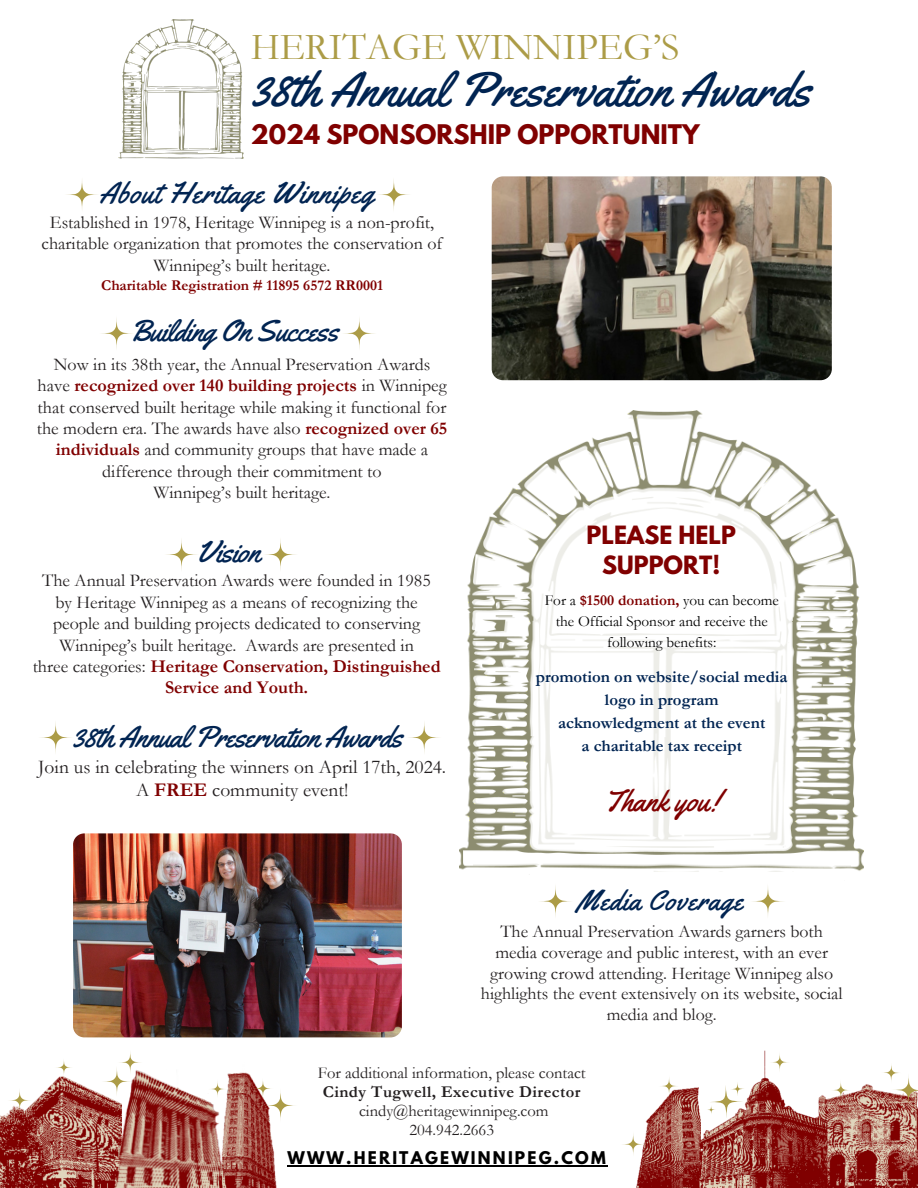
<style>
.page{position:relative;width:918px;height:1188px;background:#fff}
.page>*{position:absolute;margin:0;border:0;box-sizing:border-box;transform-origin:0 0}
.t1{font:48.6px "Yellowtail";color:#012452}
.t2{font:38.4px "Garamond";color:#ac9c47}
.t3{font:30.15px "Yellowtail";color:#800000}
.t4{font:30px "Yellowtail";letter-spacing:-.015em;color:#012452}
.t5{font:30px "Yellowtail";letter-spacing:.03em;color:#012452}
.t6{font:28.35px "Yellowtail";letter-spacing:.03em;color:#012452}
.t7{font:700 24px "League Spartan";color:#800000}
.t8{font:700 22.35px/30.3px "League Spartan";color:#800000;text-align:center}
.t9{font:19.5px/22.5px "Garamond";color:#231f20;text-align:center}
.t10{font:18px/21.3px "Garamond";color:#231f20;text-align:center}
.t11{font:17.85px/20.5px "Garamond";color:#231f20;text-align:center}
.t12{font:700 16.65px "Garamond";color:#012452}
.t13{font:16.5px "Garamond";color:#231f20}
.t14{font:700 16.5px "Garamond";letter-spacing:.025em;color:#231f20}
.t15{font:700 15.45px "League Spartan";letter-spacing:.14em;color:#000}
.t16{font:15.15px "Garamond";color:#000}
.t17{font:700 15px "Garamond";color:#800000}
.s1{font-weight:700;color:#800000}
</style>
<div class="page">
<img style="left:492px;top:176px;width:339px;height:204px;border-radius:11px">
<img style="left:73px;top:833px;width:329px;height:204px;border-radius:11px">
<svg style="left:66px;top:180px;width:32px;height:29px"></svg>
<svg style="left:378px;top:179px;width:31px;height:31px"></svg>
<svg style="left:101px;top:318px;width:31px;height:31px"></svg>
<svg style="left:344px;top:318px;width:31px;height:31px"></svg>
<hr style="left:287px;top:1165px;width:321px;height:1px;background:#000">
<svg style="left:166px;top:539px;width:31px;height:31px"></svg>
<svg style="left:265px;top:539px;width:31px;height:31px"></svg>
<img style="left:119px;top:19px;width:125px;height:140px">
<img style="left:459px;top:411px;width:405px;height:461px">
<img style="left:0;top:1076px;width:104px;height:112px">
<img style="left:636px;top:1088px;width:52px;height:100px">
<img style="left:236px;top:1072px;width:74px;height:116px">
<img style="left:834px;top:1084px;width:84px;height:104px">
<img style="left:688px;top:1050px;width:146px;height:138px">
<img style="left:104px;top:1072px;width:132px;height:116px">
<svg style="left:409px;top:722px;width:31px;height:31px"></svg>
<svg style="left:40px;top:722px;width:31px;height:31px"></svg>
<svg style="left:881px;top:1065px;width:37px;height:42px"></svg>
<svg style="left:253px;top:1079px;width:45px;height:43px"></svg>
<svg style="left:709px;top:1084px;width:35px;height:35px"></svg>
<svg style="left:706px;top:1105px;width:10px;height:10px"></svg>
<svg style="left:730px;top:1082px;width:15px;height:14px"></svg>
<svg style="left:8px;top:1088px;width:24px;height:24px"></svg>
<svg style="left:623px;top:1132px;width:22px;height:24px"></svg>
<svg style="left:770px;top:1052px;width:20px;height:20px"></svg>
<svg style="left:102px;top:1052px;width:40px;height:44px"></svg>
<svg style="left:831px;top:1080px;width:20px;height:20px"></svg>
<svg style="left:659px;top:1078px;width:20px;height:18px"></svg>
<svg style="left:57px;top:1060px;width:14px;height:15px"></svg>
<svg style="left:208px;top:1080px;width:18px;height:18px"></svg>
<svg style="left:752px;top:886px;width:32px;height:30px"></svg>
<svg style="left:540px;top:886px;width:31px;height:31px"></svg>
<h5 class="t2" style="left:251px;top:25px;width:430px">HERITAGE WINNIPEG’S</h5>
<p class="t1" style="left:251px;top:59px;width:562px">38th Annual Preservation Awards</p>
<p class="t7" style="left:251px;top:122px;width:450px">2024 SPONSORSHIP OPPORTUNITY</p>
<h4 class="t5" style="left:99px;top:174px;width:276px">About Heritage Winnipeg</h4>
<h1 class="t10" style="left:42px;top:212px;width:402px">Established in 1978, Heritage Winnipeg is a non-profit, charitable organization that promotes the conservation of<br>Winnipeg’s built heritage.</h1>
<h1 class="t17" style="left:101px;top:277px;width:283px">Charitable Registration # 11895 6572 RR0001</h1>
<p class="t4" style="left:130px;top:312px;width:210px">Building On Success</p>
<h3 class="t10" style="left:37px;top:354px;width:412px">Now in its 38th year, the Annual Preservation Awards have <span class="s1">recognized over 140 building projects</span> in Winnipeg that conserved built heritage while making it functional for the modern era. The awards have also <span class="s1">recognized over 65 individuals</span> and community groups that have made a difference through their commitment to<br>Winnipeg’s built heritage.</h3>
<h5 class="t4" style="left:196px;top:533px;width:65px">Vision</h5>
<h3 class="t10" style="left:33px;top:570px;width:410px">The Annual Preservation Awards were founded in 1985 by Heritage Winnipeg as a means of recognizing the people and building projects dedicated to conserving Winnipeg’s built heritage. Awards are presented in<br>three categories: <span class="s1">Heritage Conservation, Distinguished Service and Youth.</span></h3>
<p class="t4" style="left:73px;top:718px;width:332px">38th Annual Preservation Awards</p>
<h3 class="t9" style="left:38px;top:756px;width:410px">Join us in celebrating the winners on April 17th, 2024.<br>A <span class="s1">FREE</span> community event!</h3>
<p class="t8" style="left:587px;top:523px;width:151px">PLEASE HELP<br>SUPPORT!</p>
<p class="t16" style="left:545px;top:592px;width:236px">For a <span class="s1">$1500 donation,</span> you can become</p>
<p class="t16" style="left:556px;top:613px;width:214px">the Official Sponsor and receive the</p>
<p class="t16" style="left:607px;top:634px;width:111px">following benefits:</p>
<p class="t12" style="left:536px;top:668px;width:253px">promotion on website/social media</p>
<p class="t12" style="left:605px;top:691px;width:115px">logo in program</p>
<p class="t12" style="left:558px;top:714px;width:208px">acknowledgment at the event</p>
<p class="t12" style="left:582px;top:737px;width:162px">a charitable tax receipt</p>
<h3 class="t3" style="left:604px;top:782px;width:117px">Thank you!</h3>
<p class="t6" style="left:577px;top:882px;width:167px">Media Coverage</p>
<p class="t11" style="left:481px;top:922px;width:363px">The Annual Preservation Awards garners both media coverage and public interest, with an ever growing crowd attending. Heritage Winnipeg also highlights the event extensively on its website, social media and blog.</p>
<h5 class="t13" style="left:318px;top:1064px;width:269px">For additional information, please contact</h5>
<h3 class="t14" style="left:323px;top:1083px;width:259px">Cindy Tugwell, Executive Director</h3>
<p class="t13" style="left:359px;top:1102px;width:191px">cindy@heritagewinnipeg.com</p>
<p class="t13" style="left:409px;top:1121px;width:86px">204.942.2663</p>
<p class="t15" style="left:287px;top:1150px;width:320px">WWW.HERITAGEWINNIPEG.COM</p>
</div>
